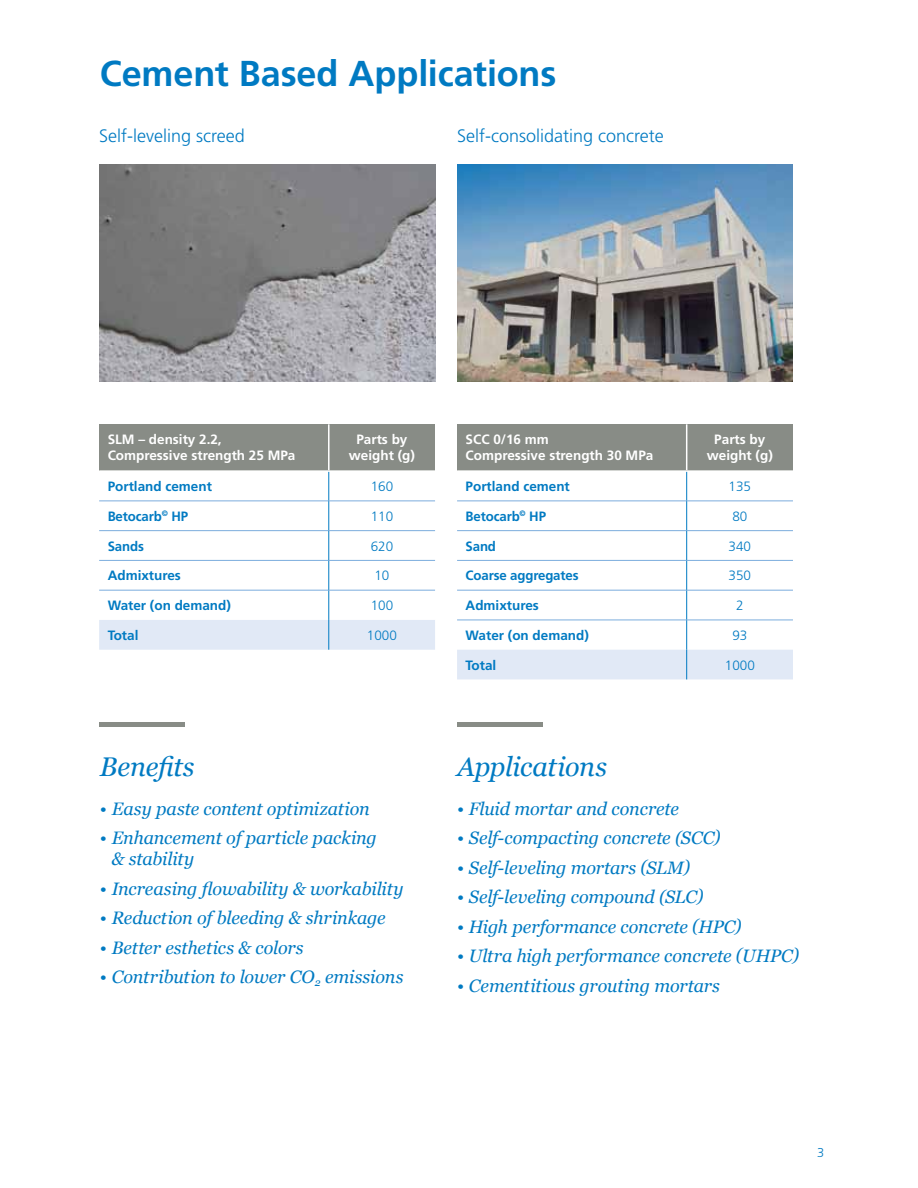
<style>
.page{position:relative;width:918px;height:1188px;background:#fff}
.page>*{position:absolute;margin:0;border:0;box-sizing:border-box;transform-origin:0 0}
.t1{font:700 36px "Frutiger LT";letter-spacing:-.005em;color:#007ac2}
.t2{font:italic 27px "Georgia";letter-spacing:-.01em;color:#007ac2}
.t3{font:italic 18px/21px "Georgia";letter-spacing:-.01em;color:#007ac2}
.t4{font:300 18px "Frutiger LT";color:#007ac2}
.t5{font:700 13.5px "Frutiger LT";color:#007ac2}
.t6{font:700 13.5px/16.2px "Frutiger LT";color:#fff}
.t7{font:300 13.5px "Frutiger LT";color:#007ac2}
.t8{font:300 12.9px "Frutiger LT";color:#007ac2}
</style>
<div class="page">
<div style="left:99px;top:424px;width:230px;height:47px;background:#888c86"></div>
<div style="left:329px;top:424px;width:106px;height:47px;background:#888c86"></div>
<div style="left:99px;top:620px;width:336px;height:30px;background:#e1e9f6"></div>
<hr style="left:99px;top:470px;width:230px;height:2px;background:#fff">
<hr style="left:99px;top:501px;width:230px;height:1px;background:#7caddd">
<hr style="left:99px;top:530px;width:230px;height:1px;background:#7caddd">
<hr style="left:99px;top:560px;width:230px;height:1px;background:#7caddd">
<hr style="left:99px;top:590px;width:230px;height:1px;background:#7caddd">
<hr style="left:328px;top:424px;width:2px;height:46px;background:#fff">
<hr style="left:329px;top:470px;width:106px;height:2px;background:#fff">
<svg style="left:328px;top:472px;width:1px;height:118px"></svg>
<hr style="left:328px;top:590px;width:1px;height:30px;background:#007ac2">
<hr style="left:329px;top:501px;width:106px;height:1px;background:#7caddd">
<hr style="left:329px;top:530px;width:106px;height:1px;background:#7caddd">
<hr style="left:329px;top:560px;width:106px;height:1px;background:#7caddd">
<hr style="left:329px;top:590px;width:106px;height:1px;background:#7caddd">
<hr style="left:328px;top:620px;width:1px;height:30px;background:#007ac2">
<div style="left:457px;top:424px;width:230px;height:47px;background:#888c86"></div>
<div style="left:687px;top:424px;width:106px;height:47px;background:#888c86"></div>
<hr style="left:457px;top:470px;width:230px;height:2px;background:#fff">
<hr style="left:457px;top:501px;width:230px;height:1px;background:#7caddd">
<hr style="left:457px;top:530px;width:230px;height:1px;background:#7caddd">
<hr style="left:457px;top:560px;width:230px;height:1px;background:#7caddd">
<hr style="left:457px;top:590px;width:230px;height:1px;background:#7caddd">
<hr style="left:457px;top:620px;width:230px;height:1px;background:#7caddd">
<hr style="left:686px;top:424px;width:1px;height:46px;background:#fff">
<hr style="left:687px;top:470px;width:106px;height:2px;background:#fff">
<svg style="left:686px;top:472px;width:1px;height:118px"></svg>
<hr style="left:686px;top:590px;width:1px;height:30px;background:#007ac2">
<hr style="left:686px;top:620px;width:1px;height:30px;background:#007ac2">
<hr style="left:687px;top:501px;width:106px;height:1px;background:#7caddd">
<hr style="left:687px;top:530px;width:106px;height:1px;background:#7caddd">
<hr style="left:687px;top:560px;width:106px;height:1px;background:#7caddd">
<hr style="left:687px;top:590px;width:106px;height:1px;background:#7caddd">
<hr style="left:687px;top:620px;width:106px;height:1px;background:#7caddd">
<div style="left:457px;top:650px;width:336px;height:29px;background:#e1e9f6"></div>
<hr style="left:100px;top:722px;width:85px;height:4px;background:#888c86">
<hr style="left:457px;top:722px;width:85px;height:4px;background:#888c86">
<img style="left:100px;top:165px;width:336px;height:217px">
<img style="left:457px;top:165px;width:336px;height:217px">
<h1 class="t1" style="left:100px;top:53px;width:458px">Cement Based Applications</h1>
<p class="t4" style="left:99px;top:126px;width:147px">Self-leveling screed</p>
<p class="t4" style="left:457px;top:126px;width:208px">Self-consolidating concrete</p>
<p class="t6" style="left:108px;top:432px;width:189px">SLM – density 2.2,<br>Compressive strength 25 MPa</p>
<p class="t6" style="left:349px;top:432px;width:68px;text-align:center">Parts by weight (g)</p>
<p class="t5" style="left:108px;top:478px;width:106px">Portland cement</p>
<p class="t7" style="left:371px;top:479px;width:24px">160</p>
<p class="t5" style="left:108px;top:508px;width:82px">Betocarb<sup>©</sup> HP</p>
<p class="t7" style="left:371px;top:509px;width:24px">110</p>
<p class="t5" style="left:108px;top:538px;width:38px">Sands</p>
<p class="t7" style="left:371px;top:538px;width:24px">620</p>
<p class="t5" style="left:108px;top:568px;width:75px">Admixtures</p>
<p class="t7" style="left:374px;top:568px;width:17px">10</p>
<p class="t5" style="left:108px;top:598px;width:125px">Water (on demand)</p>
<p class="t7" style="left:371px;top:598px;width:24px">100</p>
<p class="t5" style="left:108px;top:627px;width:32px">Total</p>
<p class="t7" style="left:367px;top:628px;width:32px">1000</p>
<h2 class="t2" style="left:100px;top:747px;width:96px">Benefits</h2>
<p class="t3" style="left:100px;top:797px;width:271px">• Easy paste content optimization</p>
<p class="t3" style="left:112px;top:827px;width:267px;text-indent:-12px">• Enhancement of particle packing &amp; stability</p>
<p class="t3" style="left:100px;top:877px;width:305px">• Increasing flowability &amp; workability</p>
<p class="t3" style="left:100px;top:907px;width:287px">• Reduction of bleeding &amp; shrinkage</p>
<p class="t3" style="left:100px;top:936px;width:205px">• Better esthetics &amp; colors</p>
<p class="t3" style="left:100px;top:966px;width:305px">• Contribution to lower CO<sub>2</sub> emissions</p>
<p class="t6" style="left:466px;top:432px;width:189px">SCC 0/16 mm<br>Compressive strength 30 MPa</p>
<p class="t6" style="left:707px;top:432px;width:68px;text-align:center">Parts by weight (g)</p>
<p class="t5" style="left:466px;top:478px;width:106px">Portland cement</p>
<p class="t7" style="left:729px;top:479px;width:24px">135</p>
<p class="t5" style="left:466px;top:508px;width:82px">Betocarb<sup>©</sup> HP</p>
<p class="t7" style="left:732px;top:509px;width:17px">80</p>
<p class="t5" style="left:466px;top:538px;width:32px">Sand</p>
<p class="t7" style="left:729px;top:538px;width:24px">340</p>
<p class="t5" style="left:466px;top:568px;width:115px">Coarse aggregates</p>
<p class="t7" style="left:729px;top:568px;width:24px">350</p>
<p class="t5" style="left:466px;top:597px;width:75px">Admixtures</p>
<p class="t7" style="left:736px;top:598px;width:9px">2</p>
<p class="t5" style="left:466px;top:627px;width:125px">Water (on demand)</p>
<p class="t7" style="left:732px;top:628px;width:17px">93</p>
<p class="t5" style="left:466px;top:657px;width:32px">Total</p>
<p class="t7" style="left:725px;top:657px;width:32px">1000</p>
<h2 class="t2" style="left:457px;top:747px;width:152px">Applications</h2>
<p class="t3" style="left:457px;top:797px;width:223px">• Fluid mortar and concrete</p>
<p class="t3" style="left:457px;top:827px;width:265px">• Self-compacting concrete (SCC)</p>
<p class="t3" style="left:457px;top:856px;width:235px">• Self-leveling mortars (SLM)</p>
<p class="t3" style="left:457px;top:886px;width:248px">• Self-leveling compound (SLC)</p>
<p class="t3" style="left:457px;top:915px;width:286px">• High performance concrete (HPC)</p>
<p class="t3" style="left:457px;top:945px;width:344px">• Ultra high performance concrete (UHPC)</p>
<p class="t3" style="left:457px;top:974px;width:264px">• Cementitious grouting mortars</p>
<p class="t8" style="left:817px;top:1145px;width:9px">3</p>
</div>
